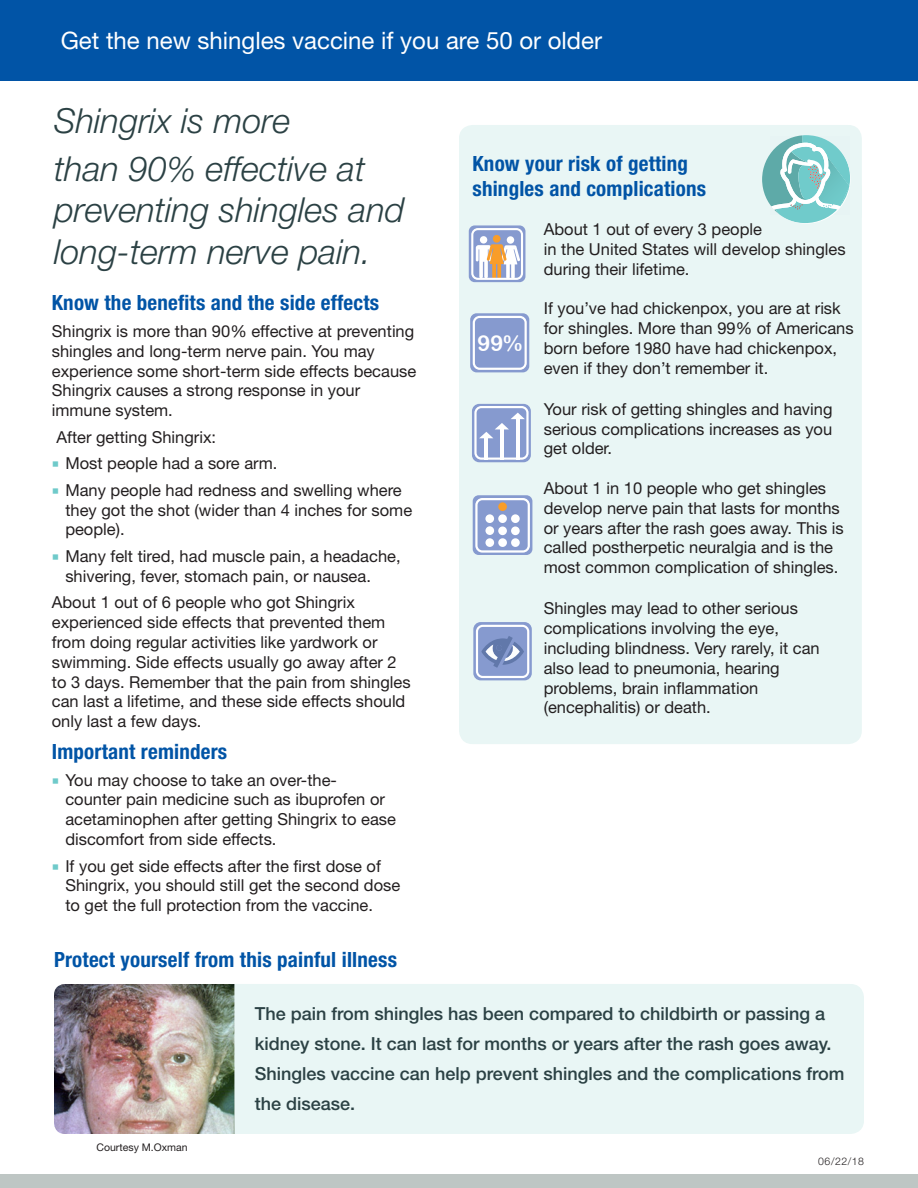
<style>
.page{position:relative;width:918px;height:1188px;background:#fff}
.page>*{position:absolute;margin:0;border:0;box-sizing:border-box;transform-origin:0 0}
.t1{font:italic 300 34.5px/48.2px "Helvetica Neue LT Std";color:#2b4144}
.t2{font:24px "Helvetica Neue LT Std";color:#fff}
.t3{font:21.9px "Arial Rounded MT Bold";color:#fff}
.t4{font:700 condensed 21px/25.2px "Helvetica Neue LT Std";letter-spacing:.01em;color:#0154a6}
.t5{font:500 18px/30px "Helvetica Neue LT Std";color:#2b4144}
.t6{font:16.5px/19.8px "Helvetica Neue LT Std";color:#231f20}
.t7{font:10.5px "Helvetica Neue LT Std";color:#231f20}
.t8{font:300 10.5px "Helvetica Neue LT Std";color:#231f20}
</style>
<div class="page">
<div style="left:459px;top:176px;width:403px;height:568px;background:#e9f6f5;border-radius:14px"></div>
<svg style="left:470px;top:313px;width:59px;height:59px"></svg>
<svg style="left:473px;top:316px;width:54px;height:54px;background:#97a8d5"></svg>
<div style="left:459px;top:125px;width:403px;height:101px;background:#e9f6f5;border-radius:14px"></div>
<div style="left:472px;top:404px;width:59px;height:58px;background:#869acf;border-radius:7px"></div>
<svg style="left:474px;top:406px;width:55px;height:54px"></svg>
<div style="left:469px;top:225px;width:56px;height:57px;background:#869acf;border-radius:6px"></div>
<svg style="left:471px;top:228px;width:52px;height:52px"></svg>
<div style="left:473px;top:495px;width:59px;height:60px;background:#869acf;border-radius:6px"></div>
<svg style="left:475px;top:498px;width:55px;height:55px"></svg>
<div style="left:485px;top:538px;width:9px;height:9px;background:#fff;border-radius:50%"></div>
<div style="left:498px;top:538px;width:9px;height:9px;background:#fff;border-radius:50%"></div>
<div style="left:511px;top:538px;width:9px;height:9px;background:#fff;border-radius:50%"></div>
<div style="left:485px;top:526px;width:9px;height:9px;background:#fff;border-radius:50%"></div>
<div style="left:498px;top:526px;width:9px;height:9px;background:#fff;border-radius:50%"></div>
<div style="left:511px;top:526px;width:9px;height:9px;background:#fff;border-radius:50%"></div>
<div style="left:485px;top:514px;width:9px;height:9px;background:#fff;border-radius:50%"></div>
<div style="left:498px;top:514px;width:9px;height:9px;background:#fff;border-radius:50%"></div>
<div style="left:511px;top:514px;width:9px;height:9px;background:#fff;border-radius:50%"></div>
<div style="left:498px;top:502px;width:9px;height:9px;background:#f99d29;border-radius:50%"></div>
<svg style="left:473px;top:622px;width:59px;height:58px"></svg>
<svg style="left:476px;top:625px;width:53px;height:53px;background:#96a6d0"></svg>
<div style="left:0;top:1174px;width:563px;height:14px;background:#bec6c4"></div>
<div style="left:563px;top:1174px;width:89px;height:14px;background:#bec6c4"></div>
<div style="left:740px;top:1174px;width:89px;height:14px;background:#bec6c4"></div>
<div style="left:652px;top:1174px;width:88px;height:14px;background:#bec6c4"></div>
<div style="left:829px;top:1174px;width:89px;height:14px;background:#bec6c4"></div>
<div style="left:0;top:0;width:918px;height:81px;background:#0154a6"></div>
<svg style="left:762px;top:135px;width:88px;height:88px"></svg>
<div style="left:189px;top:984px;width:675px;height:150px;background:#e9f6f5;border-radius:14px"></div>
<img style="left:54px;top:984px;width:180px;height:150px">
<h2 class="t2" style="left:61px;top:26px;width:543px">Get the new shingles vaccine if you are 50 or older</h2>
<h2 class="t1" style="left:54px;top:96px;width:313px">Shingrix is more<br>than 90% effective at</h2>
<h2 class="t1" style="left:54px;top:189px;width:352px;line-height:41.4px">preventing shingles and long-term nerve pain.</h2>
<h3 class="t4" style="left:52px;top:290px;width:329px">Know the benefts and the side effects</h3>
<p class="t6" style="left:52px;top:321px;width:366px">Shingrix is more than 90% effective at preventing shingles and long-term nerve pain. You may experience some short-term side effects because Shingrix causes a strong response in your immune system.</p>
<p class="t6" style="left:56px;top:427px;width:161px">After getting Shingrix:</p>
<p class="t6" style="left:65px;top:453px;width:214px">Most people had a sore arm.</p>
<p class="t6" style="left:65px;top:480px;width:348px">Many people had redness and swelling where they got the shot (wider than 4 inches for some people).</p>
<p class="t6" style="left:65px;top:546px;width:337px">Many felt tired, had muscle pain, a headache, shivering, fever, stomach pain, or nausea.</p>
<p class="t6" style="left:52px;top:592px;width:360px">About 1 out of 6 people who got Shingrix experienced side effects that prevented them from doing regular activities like yardwork or swimming. Side effects usually go away after 2 to 3 days. Remember that the pain from shingles can last a lifetime, and these side effects should only last a few days.</p>
<h3 class="t4" style="left:52px;top:739px;width:177px">Important reminders</h3>
<p class="t6" style="left:65px;top:770px;width:332px">You may choose to take an over-the&shy;counter pain medicine such as ibuprofen or acetaminophen after getting Shingrix to ease discomfort from side effects.</p>
<p class="t6" style="left:65px;top:856px;width:336px">If you get side effects after the frst dose of<br>Shingrix, you should still get the second dose to get the full protection from the vaccine.</p>
<h3 class="t4" style="left:472px;top:150px;width:235px">Know your risk of getting shingles and complications</h3>
<p class="t6" style="left:544px;top:219px;width:303px">About 1 out of every 3 people<br>in the United States will develop shingles during their lifetime.</p>
<p class="t6" style="left:544px;top:298px;width:311px">If you’ve had chickenpox, you are at risk for shingles. More than 99% of Americans born before 1980 have had chickenpox, even if they don’t remember it.</p>
<p class="t6" style="left:544px;top:399px;width:290px;text-align:justify">Your risk of getting shingles and having serious complications increases as you get older.</p>
<p class="t6" style="left:544px;top:478px;width:302px">About 1 in 10 people who get shingles develop nerve pain that lasts for months or years after the rash goes away. This is called postherpetic neuralgia and is the most common complication of shingles.</p>
<p class="t6" style="left:544px;top:598px;width:277px">Shingles may lead to other serious complications involving the eye, including blindness. Very rarely, it can also lead to pneumonia, hearing problems, brain infammation (encephalitis) or death.</p>
<p class="t3" style="left:477px;top:330px;width:46px">99%</p>
<h3 class="t4" style="left:54px;top:947px;width:345px">Protect yourself from this painful illness</h3>
<p class="t5" style="left:255px;top:999px;width:591px">The pain from shingles has been compared to childbirth or passing a kidney stone. It can last for months or years after the rash goes away.<br>Shingles vaccine can help prevent shingles and the complications from the disease.</p>
<p class="t7" style="left:97px;top:1141px;width:93px">Courtesy M.Oxman</p>
<p class="t8" style="left:818px;top:1155px;width:47px">06/22/18</p>
</div>
